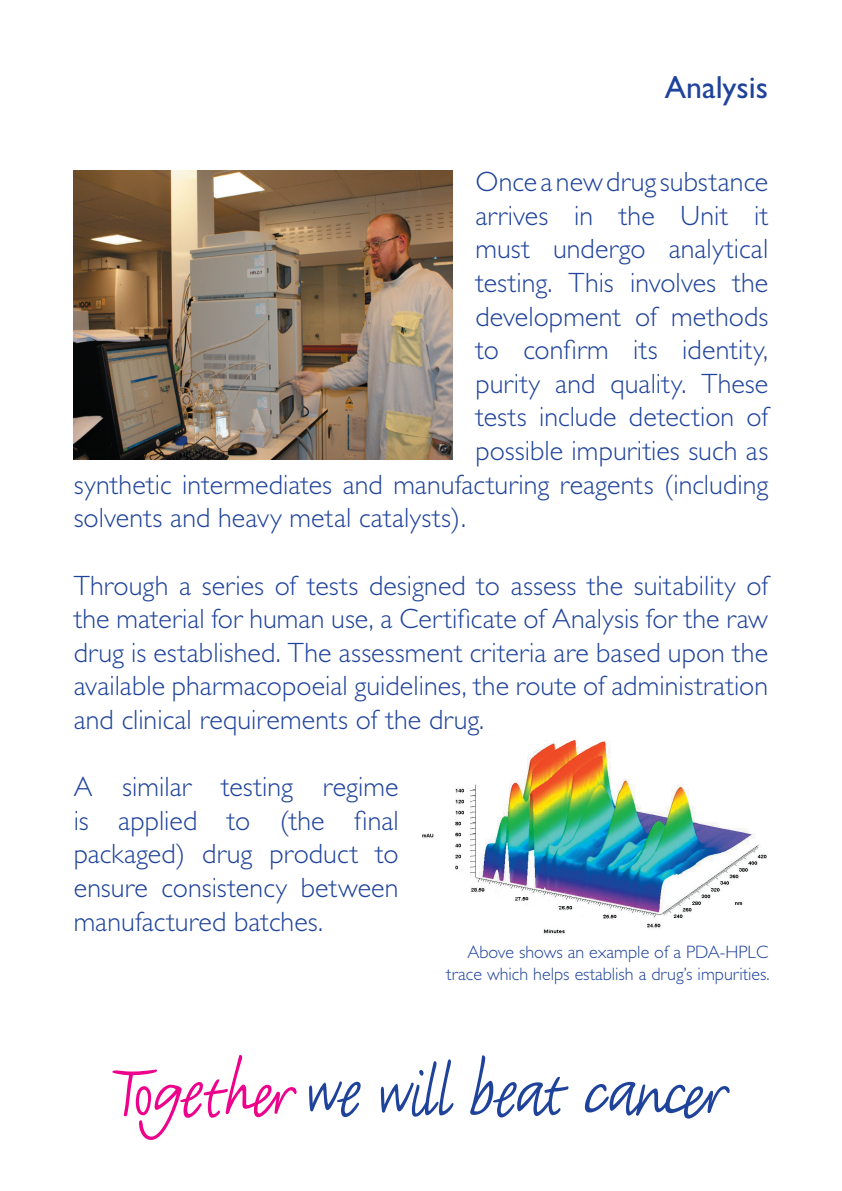
<style>
.page{position:relative;width:842px;height:1191px;background:#fff}
.page>*{position:absolute;margin:0;border:0;box-sizing:border-box;transform-origin:0 0}
.t1{font:32px "Gill Sans";color:#1f439b}
.t2{font:300 28px/33.6px "Gill Sans";letter-spacing:.005em;color:#1f439b;text-align:justify}
.t3{font:300 18px/22px "Gill Sans";color:#1f439b;text-align:right}
</style>
<div class="page">
<img style="left:422px;top:740px;width:345px;height:195px">
<svg style="left:585px;top:1081px;width:145px;height:37px"></svg>
<svg style="left:309px;top:1081px;width:52px;height:36px"></svg>
<svg style="left:470px;top:1055px;width:98px;height:62px"></svg>
<svg style="left:112px;top:1054px;width:184px;height:86px"></svg>
<svg style="left:381px;top:1059px;width:72px;height:57px"></svg>
<img style="left:74px;top:170px;width:379px;height:289px">
<p class="t1" style="left:665px;top:69px;width:105px">Analysis</p>
<p class="t2" style="left:475px;top:165px;width:294px">Once a new drug substance</p>
<p class="t2" style="left:475px;top:199px;width:294px">arrives in the Unit it</p>
<p class="t2" style="left:475px;top:232px;width:294px">must undergo analytical</p>
<p class="t2" style="left:475px;top:266px;width:294px">testing. This involves the</p>
<p class="t2" style="left:475px;top:300px;width:294px">development of methods</p>
<p class="t2" style="left:475px;top:333px;width:294px">to confirm its identity,</p>
<p class="t2" style="left:475px;top:367px;width:294px">purity and quality. These</p>
<p class="t2" style="left:475px;top:400px;width:294px">tests include detection of</p>
<p class="t2" style="left:475px;top:434px;width:294px">possible impurities such as</p>
<p class="t2" style="left:74px;top:468px;width:696px">synthetic intermediates and manufacturing reagents (including</p>
<p class="t2" style="left:74px;top:501px;width:394px">solvents and heavy metal catalysts).</p>
<p class="t2" style="left:74px;top:568px;width:696px">Through a series of tests designed to assess the suitability of the material for human use, a Certificate of Analysis for the raw drug is established. The assessment criteria are based upon the available pharmacopoeial guidelines, the route of administration and clinical requirements of the drug.</p>
<p class="t2" style="left:74px;top:770px;width:326px">A similar testing regime is applied to (the final packaged) drug product to ensure consistency between manufactured batches.</p>
<p class="t3" style="left:446px;top:941px;width:325px">Above shows an example of a PDA-HPLC trace which helps establish a drug’s impurities.</p>
</div>
